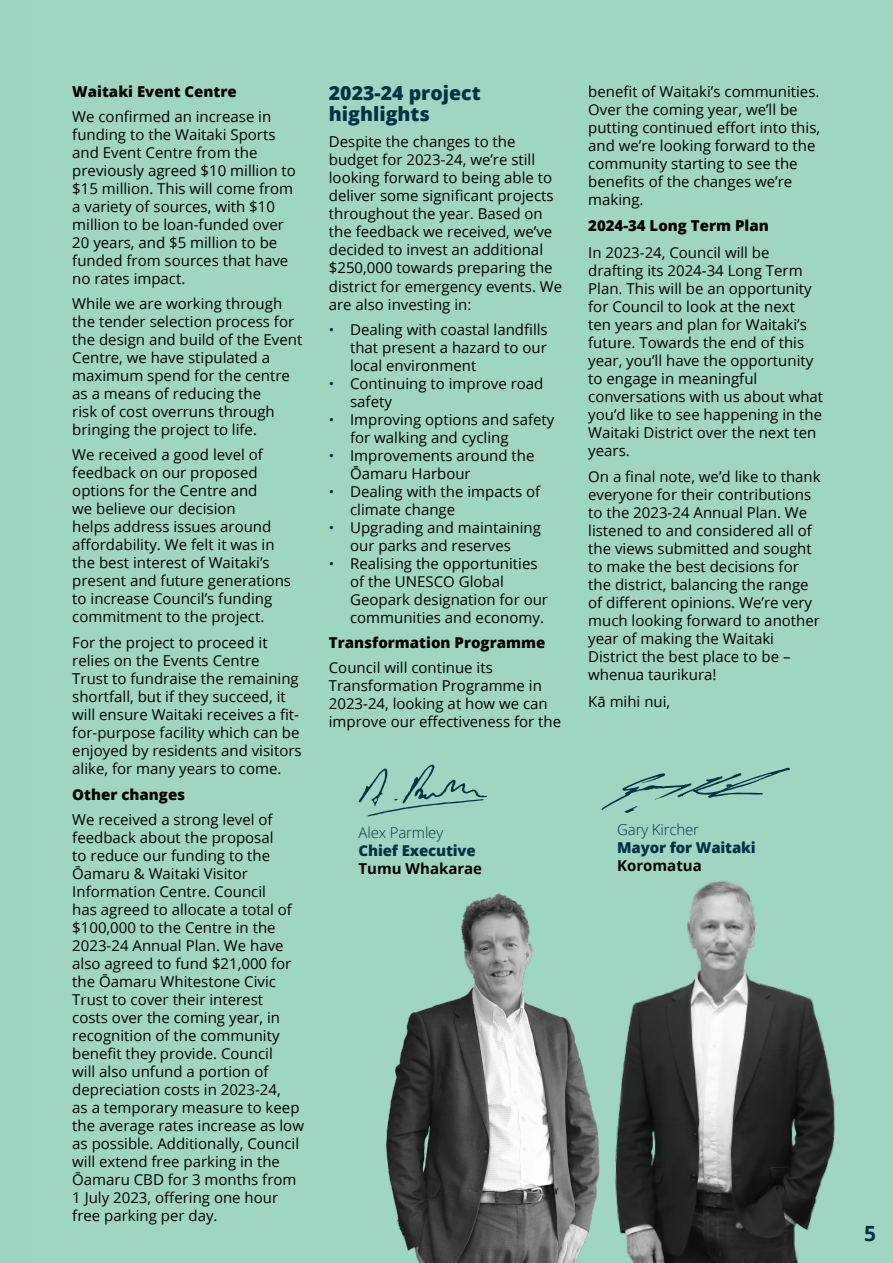
<style>
.page{position:relative;width:893px;height:1263px;background:#9ed6c2}
.page>*{position:absolute;margin:0;border:0;box-sizing:border-box;transform-origin:0 0}
.t1{font:700 21px "Open Sans";color:#003247}
.t2{font:800 19.5px/21px "Open Sans";color:#003247}
.t3{font:15px/18px "Open Sans";color:#000}
.t4{font:800 15px "Open Sans";color:#000}
.t5{font:800 15px "Open Sans";letter-spacing:-.01em;color:#003247}
.t6{font:300 15px "Open Sans";letter-spacing:-.01em;color:#003247}
.t7{font:700 15px "Open Sans";color:#000}
.s1{font-family:"Helvetica Neue";color:#003247}
</style>
<div class="page">
<svg style="left:359px;top:764px;width:128px;height:52px"></svg>
<svg style="left:601px;top:768px;width:189px;height:45px"></svg>
<img style="left:386px;top:893px;width:213px;height:370px">
<img style="left:599px;top:880px;width:236px;height:383px">
<p class="t4" style="left:72px;top:80px;width:166px">Waitaki Event Centre</p>
<p class="t3" style="left:72px;top:107px;width:225px">We confirmed an increase in funding to the Waitaki Sports and Event Centre from the previously agreed $10 million to $15 million. This will come from a variety of sources, with $10 million to be loan-funded over<br>20 years, and $5 million to be funded from sources that have no rates impact.</p>
<p class="t3" style="left:72px;top:294px;width:232px">While we are working through the tender selection process for the design and build of the Event<br>Centre, we have stipulated a maximum spend for the centre as a means of reducing the<br>risk of cost overruns through bringing the project to life.</p>
<p class="t3" style="left:72px;top:445px;width:220px">We received a good level of feedback on our proposed options for the Centre and<br>we believe our decision<br>helps address issues around affordability. We felt it was in the best interest of Waitaki’s present and future generations to increase Council’s funding commitment to the project.</p>
<p class="t3" style="left:72px;top:633px;width:231px">For the project to proceed it relies on the Events Centre<br>Trust to fundraise the remaining shortfall, but if they succeed, it will ensure Waitaki receives a fit&shy;for-purpose facility which can be enjoyed by residents and visitors alike, for many years to come.</p>
<p class="t4" style="left:72px;top:783px;width:114px">Other changes</p>
<p class="t3" style="left:72px;top:810px;width:233px">We received a strong level of feedback about the proposal<br>to reduce our funding to the<br>Ōamaru &amp; Waitaki Visitor<br>Information Centre. Council<br>has agreed to allocate a total of $100,000 to the Centre in the<br>2023-24 Annual Plan. We have also agreed to fund $21,000 for the Ōamaru Whitestone Civic<br>Trust to cover their interest<br>costs over the coming year, in recognition of the community benefit they provide. Council<br>will also unfund a portion of depreciation costs in 2023-24,<br>as a temporary measure to keep the average rates increase as low as possible. Additionally, Council will extend free parking in the<br>Ōamaru CBD for 3 months from<br>1 July 2023, offering one hour free parking per day.</p>
<h2 class="t2" style="left:329px;top:81px;width:153px">2023-24 project highlights</h2>
<p class="t3" style="left:329px;top:133px;width:235px">Despite the changes to the budget for 2023-24, we’re still looking forward to being able to deliver some significant projects throughout the year. Based on the feedback we received, we’ve decided to invest an additional $250,000 towards preparing the district for emergency events. We are also investing in:</p>
<p class="t3" style="left:350px;top:320px;width:199px;text-align:justify;text-indent:-21px"><span class="s1">•</span> Dealing with coastal landfills that present a hazard to our local environment</p>
<p class="t3" style="left:350px;top:374px;width:195px;text-indent:-21px"><span class="s1">•</span> Continuing to improve road safety</p>
<p class="t3" style="left:350px;top:410px;width:206px;text-indent:-21px"><span class="s1">•</span> Improving options and safety for walking and cycling</p>
<p class="t3" style="left:350px;top:446px;width:186px;text-indent:-21px"><span class="s1">•</span> Improvements around the<br>Ōamaru Harbour</p>
<p class="t3" style="left:350px;top:482px;width:192px;text-indent:-21px"><span class="s1">•</span> Dealing with the impacts of climate change</p>
<p class="t3" style="left:329px;top:518px;width:214px;text-align:center"><span class="s1">•</span> Upgrading and maintaining our parks and reserves</p>
<p class="t3" style="left:350px;top:554px;width:199px;text-indent:-21px"><span class="s1">•</span> Realising the opportunities of the UNESCO Global<br>Geopark designation for our communities and economy.</p>
<p class="t4" style="left:329px;top:631px;width:218px">Transformation Programme</p>
<p class="t3" style="left:329px;top:658px;width:234px">Council will continue its<br>Transformation Programme in<br>2023-24, looking at how we can improve our effectiveness for the</p>
<p class="t6" style="left:359px;top:822px;width:86px">Alex Parmley</p>
<p class="t5" style="left:359px;top:839px;width:119px">Chief Executive</p>
<p class="t7" style="left:359px;top:858px;width:125px">Tumu Whakarae</p>
<p class="t3" style="left:588px;top:82px;width:233px">benefit of Waitaki’s communities.<br>Over the coming year, we’ll be putting continued effort into this, and we’re looking forward to the community starting to see the benefits of the changes we’re making.</p>
<p class="t4" style="left:588px;top:214px;width:182px">2024-34 Long Term Plan</p>
<p class="t3" style="left:588px;top:243px;width:237px">In 2023-24, Council will be drafting its 2024-34 Long Term<br>Plan. This will be an opportunity for Council to look at the next<br>ten years and plan for Waitaki’s future. Towards the end of this year, you’ll have the opportunity to engage in meaningful conversations with us about what you’d like to see happening in the<br>Waitaki District over the next ten years.</p>
<p class="t3" style="left:588px;top:467px;width:234px">On a final note, we’d like to thank everyone for their contributions to the 2023-24 Annual Plan. We listened to and considered all of the views submitted and sought to make the best decisions for the district, balancing the range of different opinions. We’re very much looking forward to another year of making the Waitaki<br>District the best place to be – whenua taurikura!</p>
<p class="t3" style="left:588px;top:692px;width:83px">Kā mihi nui,</p>
<p class="t6" style="left:617px;top:820px;width:83px">Gary Kircher</p>
<p class="t5" style="left:617px;top:837px;width:140px">Mayor for Waitaki</p>
<p class="t7" style="left:617px;top:855px;width:86px">Koromatua</p>
<h1 class="t1" style="left:864px;top:1219px;width:13px">5</h1>
</div>
